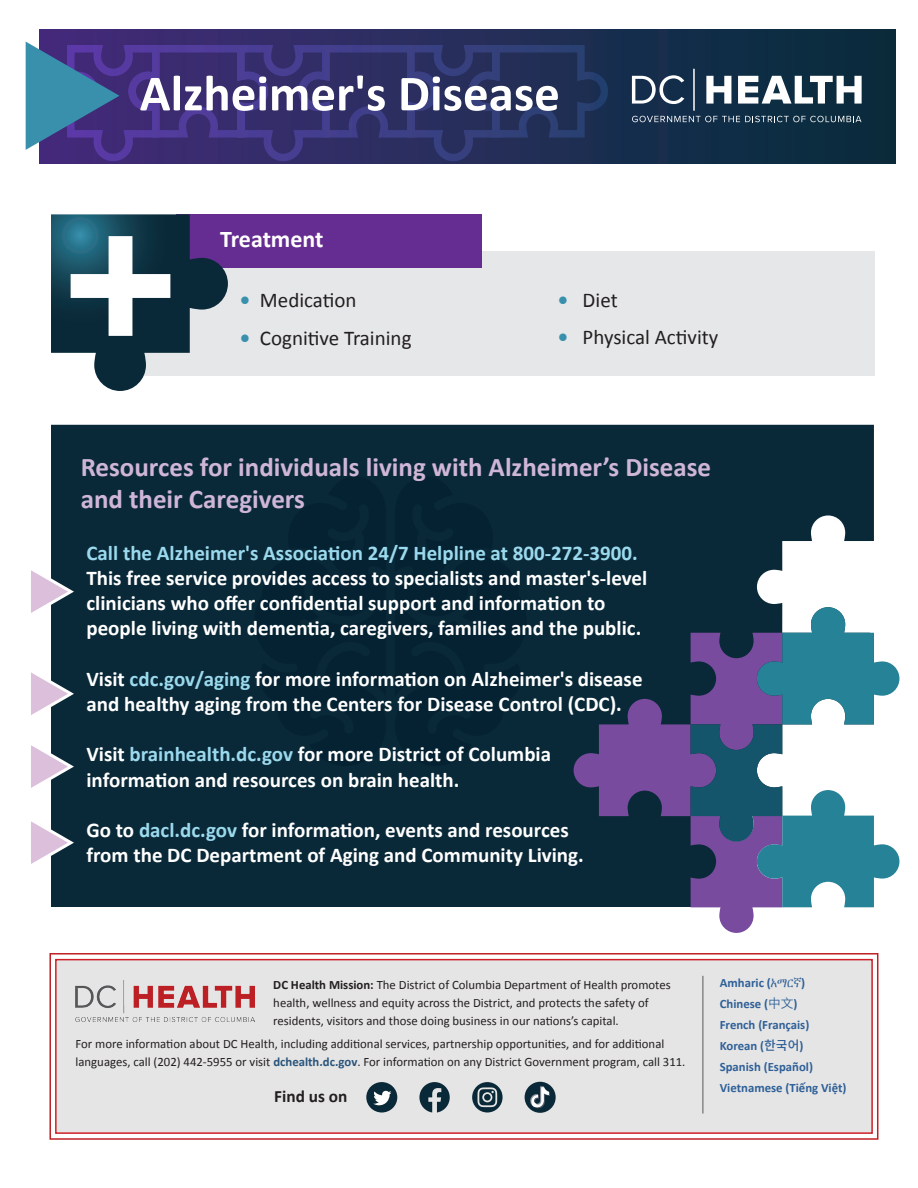
<style>
.page{position:relative;width:918px;height:1188px;background:#fff}
.page>*{position:absolute;margin:0;border:0;box-sizing:border-box;transform-origin:0 0}
.t1{font:700 51px "Calibri";color:#fff}
.t2{font:700 27px/32.4px "Calibri";color:#cfb6d7}
.t3{font:700 24px "Calibri";letter-spacing:-.005em;color:#fff}
.t4{font:700 21px/25.2px "Calibri";color:#fff}
.t5{font:700 21px "Calibri";color:#9bdaee}
.t6{font:21px "Calibri";color:#231f20}
.t7{font:700 17.25px "Calibri";color:#231f20}
.t8{font:12.75px/18px "Calibri";color:#231f20}
.t9{font:700 12.75px/21px "Calibri";color:#2f6097}
.s1{font-weight:700;color:#3990ad}
.s2{color:#9bdaee}
.s3{font-weight:700}
.s4{font-weight:700;color:#29547b}
.s5{font-family:"Nyala";font-weight:400}
.s6{font-family:"Hiragino Sans GB W3";font-weight:400}
.s7{font-family:"Source Han Sans KR";font-weight:500}
</style>
<div class="page">
<div style="left:51px;top:425px;width:823px;height:391px;background:#0a2938"></div>
<div style="left:51px;top:816px;width:676px;height:91px;background:#0a2938"></div>
<div style="left:39px;top:29px;width:857px;height:135px;background:linear-gradient(to right,#452b7b,#062e3a)"></div>
<svg style="left:632px;top:75px;width:52px;height:29px"></svg>
<svg style="left:706px;top:76px;width:25px;height:28px"></svg>
<svg style="left:738px;top:76px;width:124px;height:28px"></svg>
<hr style="left:693px;top:69px;width:1px;height:42px;background:#fff">
<svg style="left:632px;top:116px;width:230px;height:6px"></svg>
<div style="left:49px;top:953px;width:829px;height:187px;border:2px solid #be1f24"></div>
<div style="left:55px;top:959px;width:818px;height:175px;background:#e5e5e5;border:2px solid #cf2027"></div>
<img style="left:76px;top:980px;width:178px;height:41px">
<hr style="left:703px;top:976px;width:1px;height:138px;background:#55595c">
<svg style="left:472px;top:1082px;width:31px;height:31px"></svg>
<svg style="left:478px;top:1087px;width:19px;height:20px"></svg>
<div style="left:366px;top:1082px;width:31px;height:31px;background:#0a2938;border-radius:50%"></div>
<svg style="left:373px;top:1091px;width:18px;height:14px"></svg>
<svg style="left:419px;top:1082px;width:31px;height:31px"></svg>
<div style="left:525px;top:1082px;width:31px;height:31px;background:#0a2938;border-radius:50%"></div>
<svg style="left:530px;top:1086px;width:20px;height:23px"></svg>
<svg style="left:26px;top:42px;width:582px;height:119px;background:#353873"></svg>
<div style="left:119px;top:251px;width:755px;height:125px;background:#e6e7e9"></div>
<div style="left:176px;top:214px;width:306px;height:54px;background:#652d91"></div>
<div style="left:395px;top:476px;width:132px;height:290px;background:#052233"></div>
<div style="left:254px;top:476px;width:132px;height:290px;background:#052233"></div>
<svg style="left:51px;top:214px;width:177px;height:177px"></svg>
<svg style="left:574px;top:515px;width:325px;height:418px"></svg>
<svg style="left:31px;top:562px;width:44px;height:59px"></svg>
<svg style="left:31px;top:665px;width:44px;height:58px"></svg>
<svg style="left:31px;top:737px;width:44px;height:59px"></svg>
<svg style="left:31px;top:814px;width:44px;height:50px"></svg>
<h1 class="t1" style="left:140px;top:61px;width:422px">Alzheimer's Disease</h1>
<p class="t3" style="left:220px;top:224px;width:105px">Treatment</p>
<p class="t6" style="left:240px;top:286px;width:118px"><span class="s1">•</span> Medication</p>
<p class="t6" style="left:240px;top:325px;width:173px"><span class="s1">•</span> Cognitive Training</p>
<p class="t6" style="left:558px;top:286px;width:61px"><span class="s1">•</span> Diet</p>
<p class="t6" style="left:558px;top:324px;width:162px"><span class="s1">•</span> Physical Activity</p>
<p class="t2" style="left:81px;top:451px;width:632px">Resources for individuals living with Alzheimer’s Disease and their Caregivers</p>
<p class="t5" style="left:86px;top:539px;width:553px">Call the Alzheimer's Association 24/7 Helpline at 800-272-3900.</p>
<p class="t4" style="left:86px;top:565px;width:562px">This free service provides access to specialists and master's-level clinicians who offer confidential support and information to people living with dementia, caregivers, families and the public.</p>
<p class="t4" style="left:86px;top:666px;width:558px">Visit <span class="s2">cdc.gov/aging</span> for more information on Alzheimer's disease and healthy aging from the Centers for Disease Control (CDC).</p>
<p class="t4" style="left:86px;top:742px;width:466px">Visit <span class="s2">brainhealth.dc.gov</span> for more District of Columbia information and resources on brain health.</p>
<p class="t4" style="left:86px;top:817px;width:499px">Go to <span class="s2">dacl.dc.gov</span> for information, events and resources from the DC Department of Aging and Community Living.</p>
<p class="t8" style="left:273px;top:976px;width:399px"><span class="s3">DC Health Mission:</span> The District of Columbia Department of Health promotes health, wellness and equity across the District, and protects the safety of residents, visitors and those doing business in our nations’s capital.</p>
<p class="t8" style="left:76px;top:1034px;width:611px">For more information about DC Health, including additional services, partnership opportunities, and for additional languages, call (202) 442-5955 or visit <span class="s4">dchealth.dc.gov</span>. For information on any District Government program, call 311.</p>
<p class="t7" style="left:274px;top:1085px;width:75px">Find us on</p>
<p class="t9" style="left:720px;top:973px;width:128px">Amharic (<span class="s5">አማርኛ</span>)<br>Chinese (<span class="s6">中文</span>)<br>French (Français)<br>Korean (<span class="s7">한국어</span>)<br>Spanish (Español)<br>Vietnamese (Tiếng Việt)</p>
</div>
